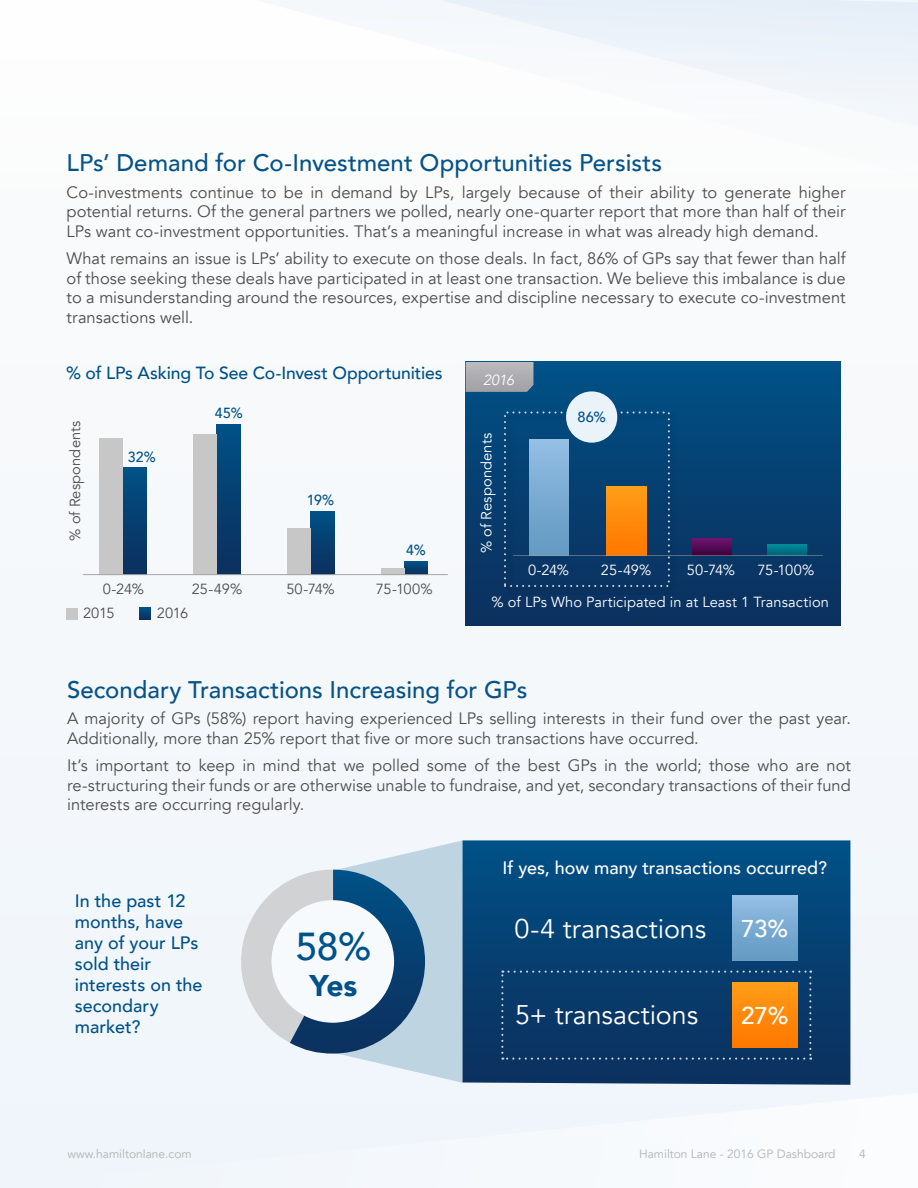
<style>
.page{position:relative;width:918px;height:1188px;background:#f5f8fb}
.page>*{position:absolute;margin:0;border:0;box-sizing:border-box;transform-origin:0 0}
.t1{font:500 38.85px "Avenir";color:#005288}
.t2{font:900 30px "Avenir";color:#005288}
.t3{font:27px "Avenir";letter-spacing:-.005em;color:#fff}
.t4{font:500 24.3px "Avenir";color:#fff}
.Basic_Body{font:500 24px "Avenir";color:#075389}
.t5{font:500 18px/21px "Avenir";color:#005187}
.t6{font:500 18px "Avenir";color:#fff}
.t7{font:500 17.55px "Avenir";letter-spacing:-.01em;color:#005187}
.Paragraph_Style_1{font:16.5px/19.8px "Avenir";color:#4d4d4d;text-align:justify}
.t8{font:14.7px "Avenir";letter-spacing:.005em;color:#fff}
.t9{font:14.7px "Avenir";color:#4d4d4d}
.t10{font:500 14.7px "Avenir";letter-spacing:.01em;color:#005288;scale:.96 1}
.t11{font:italic 14.7px "Avenir";color:#fff}
.t12{font:500 14.7px "Avenir";letter-spacing:.01em;color:#005288}
.t13{font:12px "Avenir";color:#b3b3b3}
</style>
<div class="page">
<div style="left:0;top:0;width:918px;height:234px;background:#fff"></div>
<svg style="left:262px;top:0;width:122px;height:12px"></svg>
<svg style="left:384px;top:0;width:534px;height:124px"></svg>
<div style="left:466px;top:362px;width:375px;height:264px;background:linear-gradient(to bottom,#015086,#0c2f5c)"></div>
<svg style="left:466px;top:362px;width:67px;height:30px;background:#abacb0"></svg>
<div style="left:123px;top:468px;width:24px;height:107px;background:linear-gradient(to bottom,#015086,#0c2f5c)"></div>
<div style="left:217px;top:425px;width:23px;height:150px;background:linear-gradient(to bottom,#015086,#0c2f5d)"></div>
<div style="left:311px;top:511px;width:23px;height:64px;background:linear-gradient(to bottom,#015086,#0c2f5d)"></div>
<svg style="left:404px;top:561px;width:24px;height:13px"></svg>
<div style="left:100px;top:438px;width:23px;height:137px;background:#c7c7c8"></div>
<div style="left:193px;top:435px;width:24px;height:140px;background:#c7c7c8"></div>
<div style="left:287px;top:528px;width:24px;height:47px;background:#c7c7c8"></div>
<div style="left:381px;top:568px;width:23px;height:7px;background:#c7c7c8"></div>
<hr style="left:83px;top:574px;width:365px;height:1px;background:#a5a5a5">
<svg style="left:139px;top:608px;width:12px;height:11px"></svg>
<div style="left:66px;top:608px;width:12px;height:11px;background:#c7c7c8"></div>
<img style="left:496px;top:405px;width:188px;height:195px">
<svg style="left:692px;top:538px;width:40px;height:17px"></svg>
<svg style="left:767px;top:545px;width:40px;height:10px"></svg>
<div style="left:529px;top:440px;width:40px;height:115px;background:linear-gradient(to bottom,#93bee4,#6299c2)"></div>
<div style="left:607px;top:487px;width:39px;height:68px;background:linear-gradient(to bottom,#ff9d18,#f70)"></div>
<div style="left:566px;top:391px;width:51px;height:52px;background:#eaf3fa;border-radius:50%"></div>
<hr style="left:513px;top:555px;width:310px;height:1px;background:#a5a5a5">
<svg style="left:462px;top:840px;width:388px;height:245px;background:#084576"></svg>
<svg style="left:241px;top:841px;width:221px;height:242px"></svg>
<div style="left:272px;top:900px;width:122px;height:123px;background:#f7fafd;border-radius:50%"></div>
<div style="left:732px;top:896px;width:65px;height:65px;background:linear-gradient(to bottom,#93bee4,#6299c2)"></div>
<div style="left:501px;top:971px;width:310px;height:89px;background:#093868"></div>
<div style="left:732px;top:982px;width:65px;height:66px;background:linear-gradient(to bottom,#ff9d18,#f70)"></div>
<p class="Basic_Body" style="left:67px;top:142px;width:597px">LPs’ Demand for Co-Investment Opportunities Persists</p>
<p class="Paragraph_Style_1" style="left:67px;top:182px;width:781px">Co-investments continue to be in demand by LPs, largely because of their ability to generate higher potential returns. Of the general partners we polled, nearly one-quarter report that more than half of their LPs want co-investment opportunities. That’s a meaningful increase in what was already high demand.</p>
<p class="Paragraph_Style_1" style="left:67px;top:248px;width:781px">What remains an issue is LPs’ ability to execute on those deals. In fact, 86% of GPs say that fewer than half of those seeking these deals have participated in at least one transaction. We believe this imbalance is due to a misunderstanding around the resources, expertise and discipline necessary to execute co-investment transactions well.</p>
<p class="t7" style="left:66px;top:357px;width:378px">% of LPs Asking To See Co-Invest Opportunities</p>
<p class="t9" style="left:66px;top:541px;width:122px;rotate:-90deg">% of Respondents</p>
<p class="t10" style="left:215px;top:400px;width:31px">45%</p>
<p class="t10" style="left:128px;top:444px;width:31px">32%</p>
<p class="t10" style="left:307px;top:487px;width:30px">19%</p>
<p class="t10" style="left:406px;top:537px;width:22px">4%</p>
<p class="t9" style="left:103px;top:580px;width:43px">0-24%</p>
<p class="t9" style="left:192px;top:580px;width:52px">25-49%</p>
<p class="t9" style="left:286px;top:580px;width:50px">50-74%</p>
<p class="t9" style="left:376px;top:580px;width:59px">75-100%</p>
<p class="t9" style="left:83px;top:605px;width:33px">2015</p>
<p class="t9" style="left:157px;top:605px;width:33px">2016</p>
<p class="t11" style="left:483px;top:371px;width:33px">2016</p>
<p class="t8" style="left:478px;top:553px;width:122px;rotate:-90deg">% of Respondents</p>
<p class="t12" style="left:578px;top:404px;width:30px">86%</p>
<p class="t8" style="left:528px;top:561px;width:43px">0-24%</p>
<p class="t8" style="left:601px;top:561px;width:52px">25-49%</p>
<p class="t8" style="left:687px;top:561px;width:50px">50-74%</p>
<p class="t8" style="left:757px;top:561px;width:59px">75-100%</p>
<p class="t8" style="left:492px;top:593px;width:339px">% of LPs Who Participated in at Least 1 Transaction</p>
<p class="Basic_Body" style="left:67px;top:669px;width:462px">Secondary Transactions Increasing for GPs</p>
<p class="Paragraph_Style_1" style="left:67px;top:709px;width:785px">A majority of GPs (58%) report having experienced LPs selling interests in their fund over the past year.<br>Additionally, more than 25% report that five or more such transactions have occurred.</p>
<p class="Paragraph_Style_1" style="left:67px;top:756px;width:785px">It’s important to keep in mind that we polled some of the best GPs in the world; those who are not re-structuring their funds or are otherwise unable to fundraise, and yet, secondary transactions of their fund interests are occurring regularly.</p>
<p class="t5" style="left:75px;top:889px;width:129px">In the past 12 months, have any of your LPs sold their interests on the secondary market?</p>
<p class="t1" style="left:296px;top:913px;width:77px">58%</p>
<p class="t2" style="left:310px;top:959px;width:49px">Yes</p>
<p class="t6" style="left:502px;top:852px;width:326px">If yes, how many transactions occurred?</p>
<p class="t3" style="left:514px;top:912px;width:193px">0-4 transactions</p>
<p class="t4" style="left:741px;top:907px;width:48px">73%</p>
<p class="t3" style="left:515px;top:999px;width:185px">5+ transactions</p>
<p class="t4" style="left:741px;top:995px;width:49px">27%</p>
<p class="t13" style="left:68px;top:1147px;width:126px">www.hamiltonlane.com</p>
<p class="t13" style="left:639px;top:1147px;width:198px">Hamilton Lane - 2016 GP Dashboard</p>
<p class="t13" style="left:859px;top:1147px;width:8px">4</p>
</div>
